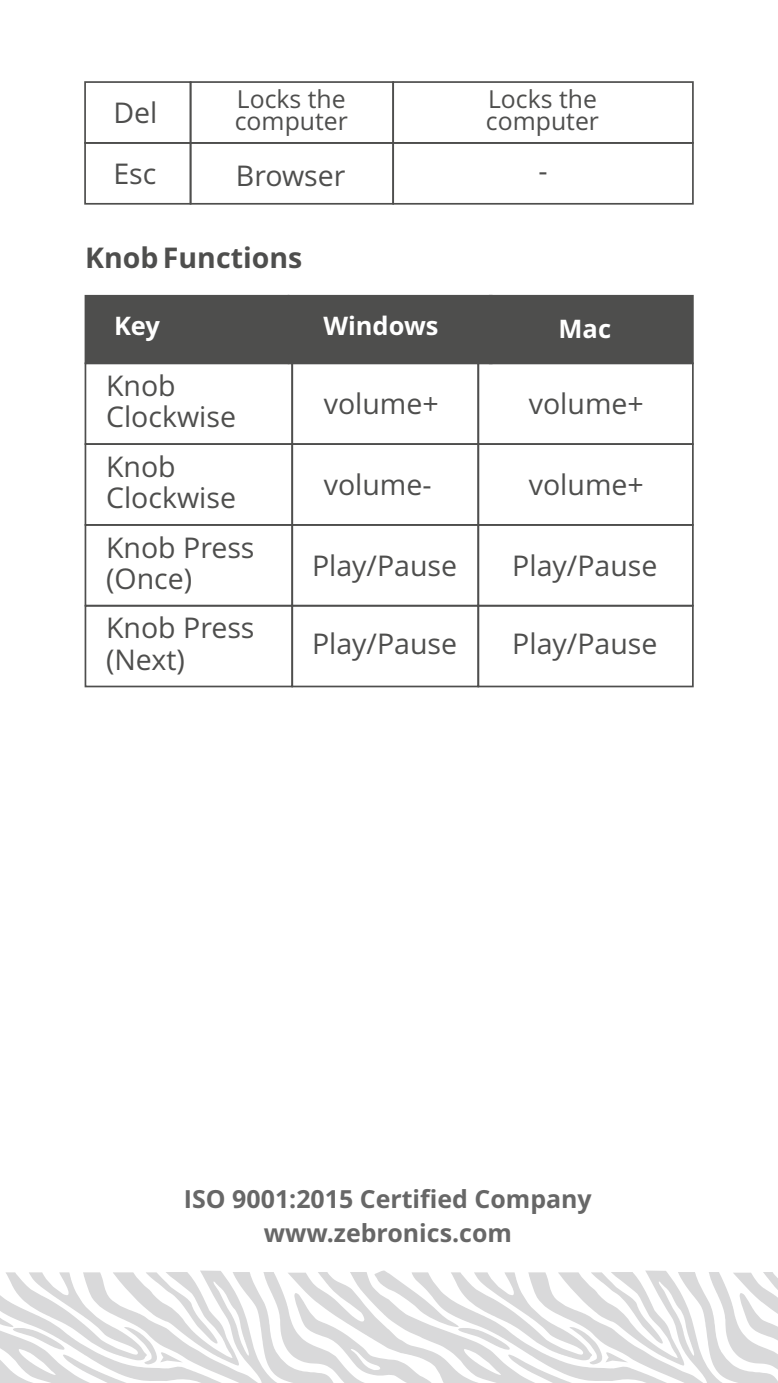
<style>
.page{position:relative;width:778px;height:1383px;background:#fff}
.page>*{position:absolute;margin:0;border:0;box-sizing:border-box;transform-origin:0 0}
.t1{font:28.5px/31.2px "Open Sans";color:#4e4e4d}
.t2{font:700 28.5px "Open Sans";color:#4e4e4d}
.t3{font:700 25.5px "Open Sans";color:#fff}
.t4{font:700 24.9px/33.9px "Open Sans";color:#676767;text-align:center}
.t5{font:24.9px/22.5px "Open Sans";color:#4e4e4d}
</style>
<div class="page">
<div style="left:190px;top:81px;width:204px;height:63px;border:2px solid #4e4e4d"></div>
<div style="left:392px;top:81px;width:301px;height:63px;border:2px solid #4e4e4d"></div>
<div style="left:84px;top:81px;width:107px;height:63px;border:2px solid #4e4e4d"></div>
<div style="left:190px;top:142px;width:204px;height:63px;border:2px solid #4e4e4d"></div>
<div style="left:392px;top:142px;width:301px;height:63px;border:2px solid #4e4e4d"></div>
<div style="left:84px;top:142px;width:107px;height:63px;border:2px solid #4e4e4d"></div>
<div style="left:85px;top:362px;width:208px;height:83px;border:2px solid #4e4e4d"></div>
<div style="left:84px;top:294px;width:610px;height:71px;background:#4e4e4d"></div>
<div style="left:291px;top:362px;width:188px;height:83px;border:2px solid #4e4e4d"></div>
<div style="left:477px;top:362px;width:216px;height:83px;border:2px solid #4e4e4d"></div>
<div style="left:85px;top:443px;width:208px;height:83px;border:2px solid #4e4e4d"></div>
<div style="left:291px;top:443px;width:188px;height:83px;border:2px solid #4e4e4d"></div>
<div style="left:477px;top:443px;width:216px;height:83px;border:2px solid #4e4e4d"></div>
<div style="left:85px;top:524px;width:208px;height:82px;border:2px solid #4e4e4d"></div>
<div style="left:291px;top:524px;width:188px;height:82px;border:2px solid #4e4e4d"></div>
<div style="left:477px;top:524px;width:216px;height:82px;border:2px solid #4e4e4d"></div>
<div style="left:85px;top:605px;width:208px;height:82px;border:2px solid #4e4e4d"></div>
<div style="left:291px;top:605px;width:188px;height:82px;border:2px solid #4e4e4d"></div>
<div style="left:477px;top:605px;width:216px;height:82px;border:2px solid #4e4e4d"></div>
<svg style="left:0;top:1270px;width:778px;height:112px;fill:#dbdbdc"></svg>
<p class="t1" style="left:113px;top:100px;width:45px">Del</p>
<p class="t5" style="left:235px;top:90px;width:114px">Locks the computer</p>
<p class="t5" style="left:486px;top:90px;width:114px">Locks the computer</p>
<p class="t1" style="left:113px;top:160px;width:45px">Esc</p>
<p class="t1" style="left:236px;top:163px;width:111px">Browser</p>
<p class="t1" style="left:538px;top:158px;width:11px">-</p>
<p class="t2" style="left:85px;top:246px;width:219px">Knob Functions</p>
<p class="t3" style="left:114px;top:315px;width:47px">Key</p>
<p class="t3" style="left:323px;top:315px;width:117px">Windows</p>
<p class="t3" style="left:558px;top:319px;width:54px">Mac</p>
<p class="t1" style="left:106px;top:373px;width:131px">Knob<br>Clockwise</p>
<p class="t1" style="left:106px;top:453px;width:131px">Knob<br>Clockwise</p>
<p class="t1" style="left:106px;top:534px;width:150px">Knob Press (Once)</p>
<p class="t1" style="left:106px;top:615px;width:150px">Knob Press (Next)</p>
<p class="t1" style="left:324px;top:391px;width:116px">volume +</p>
<p class="t1" style="left:529px;top:391px;width:116px">volume +</p>
<p class="t1" style="left:324px;top:472px;width:109px">volume -</p>
<p class="t1" style="left:529px;top:472px;width:116px">volume +</p>
<p class="t1" style="left:312px;top:553px;width:147px">Play / Pause</p>
<p class="t1" style="left:512px;top:553px;width:147px">Play / Pause</p>
<p class="t1" style="left:312px;top:630px;width:147px">Play / Pause</p>
<p class="t1" style="left:512px;top:630px;width:147px">Play / Pause</p>
<p class="t4" style="left:184px;top:1184px;width:409px">ISO 9001:2015 Certified Company www.zebronics.com</p>
</div>
